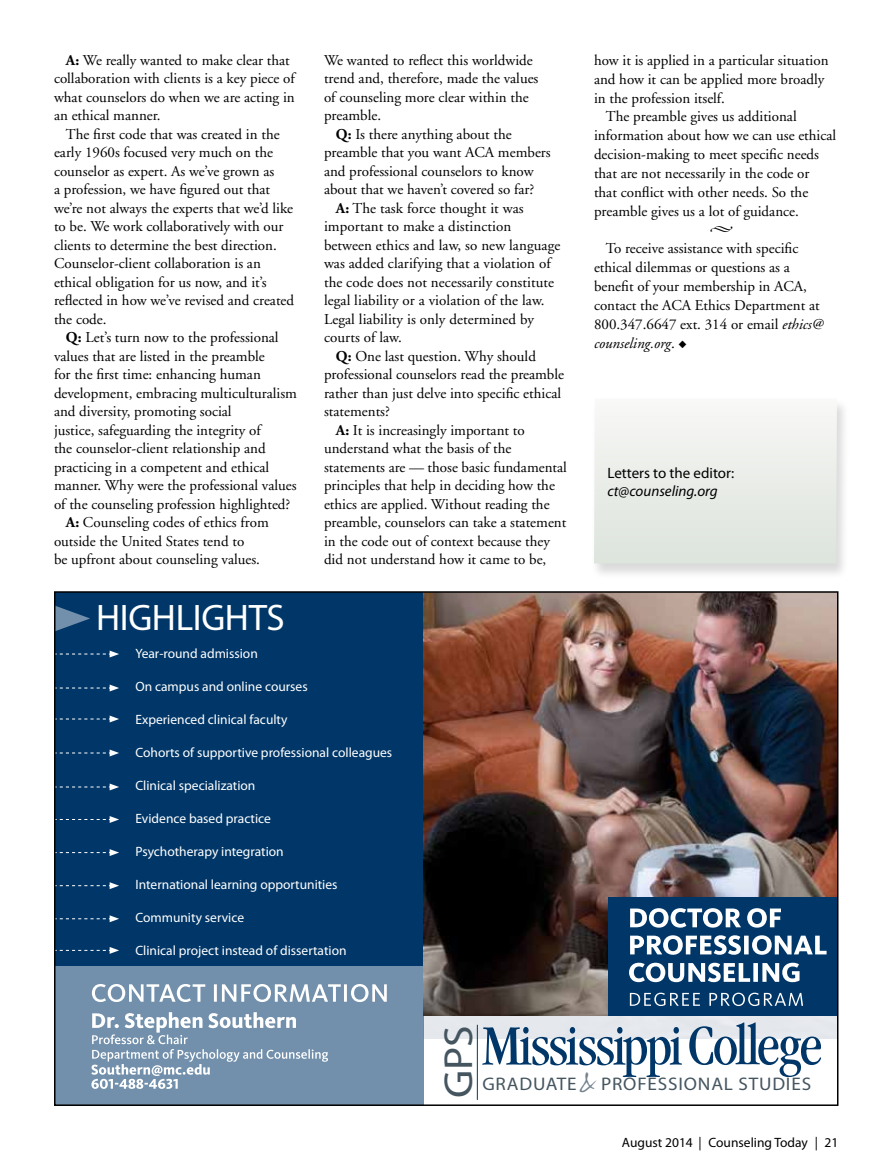
<style>
.page{position:relative;width:891px;height:1175px;background:#fff}
.page>*{position:absolute;margin:0;border:0;box-sizing:border-box;transform-origin:0 0}
.t1{font:40.65px "Myriad Pro";color:#455560;scale:1.07 1}
.t2{font:37.05px "Myriad Pro";letter-spacing:-.01em;color:#fff}
.t3{font:18.3px "Myriad Pro";letter-spacing:.045em;color:#455560;scale:1.05 1}
.t4{font:15px/18.5px "Adobe Garamond";color:#000}
.t5{font:15px "Myriad Pro";color:#000}
.t6{font:italic 15px "Myriad Pro";color:#000}
.t7{font:13.5px "Myriad Pro";color:#fff}
.t8{font:13.5px "Myriad Pro";color:#000}
.s1{font-weight:700}
.s2{font-style:italic}
.s3{font-family:"Journal";font-size:29.7px;color:#74838e}
</style>
<div class="page">
<div style="left:591px;top:398px;width:259px;height:182px;background:#000;opacity:.75"></div>
<svg style="left:594px;top:398px;width:243px;height:165px"></svg>
<div style="left:55px;top:592px;width:369px;height:513px;background:#003768"></div>
<div style="left:55px;top:966px;width:369px;height:139px;background:#7290ab"></div>
<img style="left:423px;top:1015px;width:412px;height:23px">
<img style="left:423px;top:594px;width:412px;height:421px">
<div style="left:609px;top:897px;width:229px;height:118px;background:#003768"></div>
<svg style="left:630px;top:992px;width:173px;height:14px"></svg>
<svg style="left:629px;top:962px;width:171px;height:20px"></svg>
<svg style="left:630px;top:935px;width:197px;height:19px"></svg>
<svg style="left:630px;top:908px;width:151px;height:19px"></svg>
<svg style="left:91px;top:1012px;width:237px;height:76px"></svg>
<svg style="left:92px;top:984px;width:295px;height:18px"></svg>
<svg style="left:689px;top:1022px;width:132px;height:55px"></svg>
<svg style="left:482px;top:1027px;width:200px;height:50px"></svg>
<hr style="left:477px;top:1024px;width:1px;height:75px;background:#003768">
<svg style="left:57px;top:606px;width:62px;height:51px"></svg>
<svg style="left:59px;top:684px;width:60px;height:7px"></svg>
<svg style="left:59px;top:715px;width:60px;height:7px"></svg>
<svg style="left:59px;top:749px;width:60px;height:7px"></svg>
<svg style="left:59px;top:783px;width:60px;height:7px"></svg>
<svg style="left:59px;top:816px;width:60px;height:7px"></svg>
<svg style="left:59px;top:849px;width:60px;height:7px"></svg>
<svg style="left:59px;top:882px;width:60px;height:7px"></svg>
<svg style="left:59px;top:915px;width:60px;height:7px"></svg>
<svg style="left:59px;top:947px;width:60px;height:6px"></svg>
<p class="t4" style="left:54px;top:51px;width:242px;text-indent:12px"><span class="s1">A:</span> We really wanted to make clear that collaboration with clients is a key piece of what counselors do when we are acting in an ethical manner.</p>
<p class="t4" style="left:54px;top:125px;width:242px;text-indent:12px">The first code that was created in the early 1960s focused very much on the counselor as expert. As we’ve grown as<br>a profession, we have figured out that we’re not always the experts that we’d like to be. We work collaboratively with our clients to determine the best direction.<br>Counselor-client collaboration is an ethical obligation for us now, and it’s reflected in how we’ve revised and created the code.</p>
<p class="t4" style="left:66px;top:329px;width:214px"><span class="s1">Q:</span> Let’s turn now to the professional</p>
<p class="t4" style="left:54px;top:347px;width:212px">values that are listed in the preamble</p>
<p class="t4" style="left:54px;top:366px;width:208px">for the first time: enhancing human</p>
<p class="t4" style="left:54px;top:384px;width:245px">development, embracing multiculturalism</p>
<p class="t4" style="left:54px;top:402px;width:179px">and diversity, promoting social</p>
<p class="t4" style="left:54px;top:421px;width:208px">justice, safeguarding the integrity of</p>
<p class="t4" style="left:54px;top:439px;width:213px">the counselor-client relationship and</p>
<p class="t4" style="left:54px;top:458px;width:217px">practicing in a competent and ethical</p>
<p class="t4" style="left:54px;top:476px;width:244px">manner. Why were the professional values</p>
<p class="t4" style="left:54px;top:495px;width:238px">of the counseling profession highlighted?</p>
<p class="t4" style="left:66px;top:513px;width:204px"><span class="s1">A:</span> Counseling codes of ethics from</p>
<p class="t4" style="left:54px;top:532px;width:192px">outside the United States tend to</p>
<p class="t4" style="left:54px;top:550px;width:207px">be upfront about counseling values.</p>
<h2 class="t2" style="left:96px;top:595px;width:190px">HIGHLIGHTS</h2>
<p class="t4" style="left:324px;top:51px;width:210px">We wanted to reflect this worldwide</p>
<p class="t4" style="left:324px;top:70px;width:216px">trend and, therefore, made the values</p>
<p class="t4" style="left:324px;top:88px;width:206px">of counseling more clear within the</p>
<p class="t4" style="left:324px;top:107px;width:59px">preamble.</p>
<p class="t4" style="left:336px;top:125px;width:177px"><span class="s1">Q:</span> Is there anything about the</p>
<p class="t4" style="left:324px;top:144px;width:228px">preamble that you want ACA members</p>
<p class="t4" style="left:324px;top:162px;width:211px">and professional counselors to know</p>
<p class="t4" style="left:324px;top:181px;width:212px">about that we haven’t covered so far?</p>
<p class="t4" style="left:336px;top:199px;width:189px"><span class="s1">A:</span> The task force thought it was</p>
<p class="t4" style="left:324px;top:218px;width:189px">important to make a distinction</p>
<p class="t4" style="left:324px;top:236px;width:238px">between ethics and law, so new language</p>
<p class="t4" style="left:324px;top:255px;width:228px">was added clarifying that a violation of</p>
<p class="t4" style="left:324px;top:273px;width:232px">the code does not necessarily constitute</p>
<p class="t4" style="left:324px;top:292px;width:222px">legal liability or a violation of the law.</p>
<p class="t4" style="left:324px;top:310px;width:212px">Legal liability is only determined by</p>
<p class="t4" style="left:324px;top:329px;width:79px">courts of law.</p>
<p class="t4" style="left:336px;top:347px;width:201px"><span class="s1">Q:</span> One last question. Why should</p>
<p class="t4" style="left:324px;top:365px;width:242px">professional counselors read the preamble</p>
<p class="t4" style="left:324px;top:384px;width:239px">rather than just delve into specific ethical</p>
<p class="t4" style="left:324px;top:402px;width:67px">statements?</p>
<p class="t4" style="left:336px;top:421px;width:190px"><span class="s1">A:</span> It is increasingly important to</p>
<p class="t4" style="left:324px;top:439px;width:189px">understand what the basis of the</p>
<p class="t4" style="left:324px;top:458px;width:244px">statements are — those basic fundamental</p>
<p class="t4" style="left:324px;top:476px;width:232px">principles that help in deciding how the</p>
<p class="t4" style="left:324px;top:495px;width:227px">ethics are applied. Without reading the</p>
<p class="t4" style="left:324px;top:513px;width:244px">preamble, counselors can take a statement</p>
<p class="t4" style="left:324px;top:532px;width:227px">in the code out of context because they</p>
<p class="t4" style="left:324px;top:550px;width:224px">did not understand how it came to be,</p>
<p class="t7" style="left:135px;top:645px;width:124px">Year-round admission</p>
<p class="t7" style="left:135px;top:678px;width:174px">On campus and online courses</p>
<p class="t7" style="left:135px;top:711px;width:154px">Experienced clinical faculty</p>
<p class="t7" style="left:135px;top:744px;width:258px">Cohorts of supportive professional colleagues</p>
<p class="t7" style="left:135px;top:777px;width:122px">Clinical specialization</p>
<p class="t7" style="left:135px;top:810px;width:137px">Evidence based practice</p>
<p class="t7" style="left:135px;top:843px;width:150px">Psychotherapy integration</p>
<p class="t7" style="left:135px;top:876px;width:204px">International learning opportunities</p>
<p class="t7" style="left:135px;top:909px;width:110px">Community service</p>
<p class="t7" style="left:135px;top:942px;width:213px">Clinical project instead of dissertation</p>
<p class="t4" style="left:594px;top:51px;width:236px">how it is applied in a particular situation</p>
<p class="t4" style="left:594px;top:70px;width:232px">and how it can be applied more broadly</p>
<p class="t4" style="left:594px;top:89px;width:132px">in the profession itself.</p>
<p class="t4" style="left:606px;top:108px;width:192px">The preamble gives us additional</p>
<p class="t4" style="left:594px;top:127px;width:244px">information about how we can use ethical</p>
<p class="t4" style="left:594px;top:145px;width:227px">decision-making to meet specific needs</p>
<p class="t4" style="left:594px;top:164px;width:217px">that are not necessarily in the code or</p>
<p class="t4" style="left:594px;top:183px;width:216px">that conflict with other needs. So the</p>
<p class="t4" style="left:594px;top:202px;width:206px">preamble gives us a lot of guidance.</p>
<p class="t4" style="left:594px;top:239px;width:231px;line-height:18.9px;text-indent:12px">To receive assistance with specific ethical dilemmas or questions as a benefit of your membership in ACA, contact the ACA Ethics Department at 800.347.6647 ext. 314 or email <span class="s2">ethics@ counseling.org</span>. ◆</p>
<p class="t5" style="left:608px;top:463px;width:128px">Letters to the editor:</p>
<p class="t6" style="left:608px;top:481px;width:112px">ct@counseling.org</p>
<h1 class="t1" style="left:433px;top:1097px;width:69px;rotate:-90deg">GPS</h1>
<p class="t3" style="left:482px;top:1072px;width:315px">GRADUATE <span class="s3">&amp;</span> PROFESSIONAL STUDIES</p>
<p class="t8" style="left:622px;top:1134px;width:218px">August 2014 | Counseling Today | 21</p>
</div>
